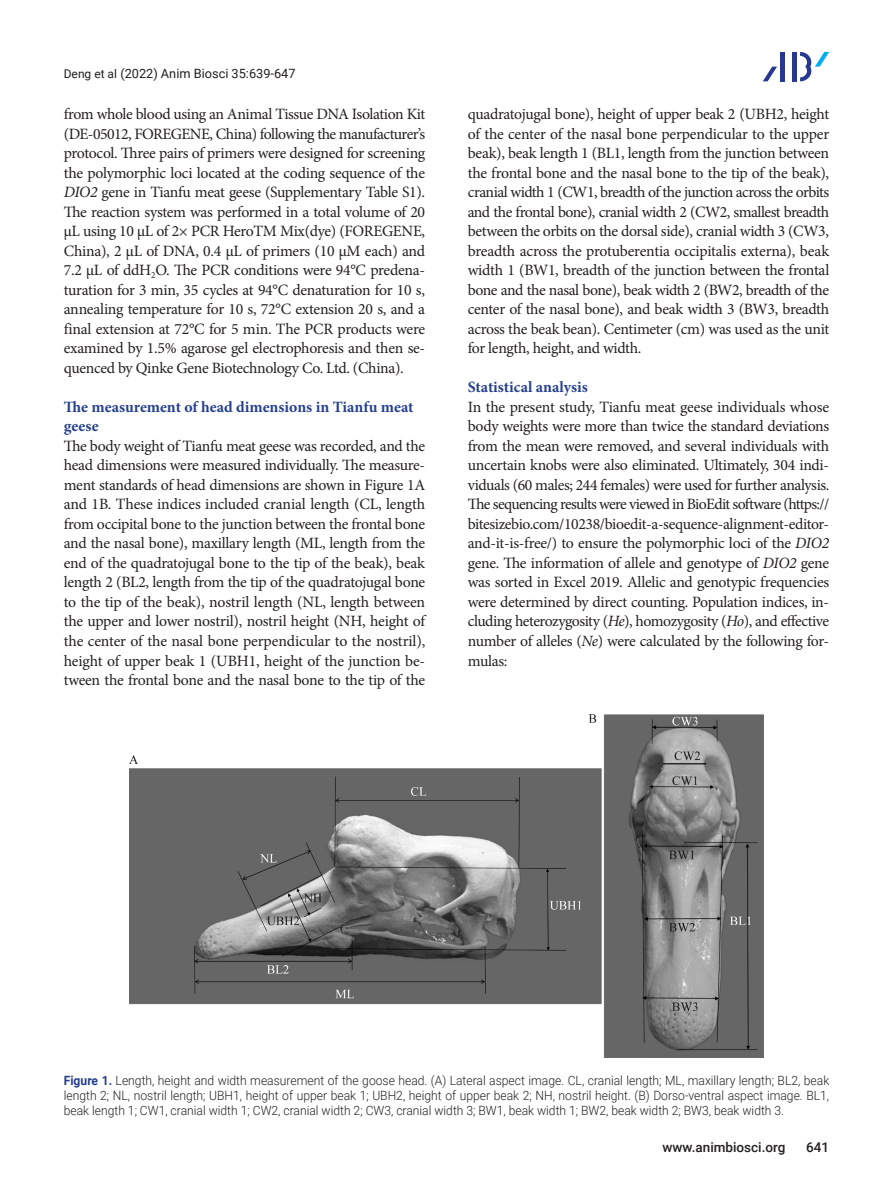
<style>
.page{position:relative;width:893px;height:1191px;background:#fff}
.page>*{position:absolute;margin:0;border:0;box-sizing:border-box;transform-origin:0 0}
.본문{font:15.75px/19.5px "Minion Pro";letter-spacing:-.02em;color:#231f20;text-align:justify}
.중제목{font:700 15.75px/19.5px "Minion Pro";color:#253f8e}
.t1{font:500 13.5px "Roboto";color:#231f20}
.표_그림__제목{font:300 12.75px/15px "Roboto";color:#231f20;text-align:justify;scale:.95 1}
.t2{font:12.75px "Roboto";color:#231f20}
.s1{font-size:12px}
.s2{font-style:italic}
.s3{font-weight:700;color:#253f8e}
</style>
<div class="page">
<div style="left:792px;top:52px;width:5px;height:29px;background:#283890"></div>
<hr style="left:781px;top:52px;width:4px;height:29px;background:#283890">
<svg style="left:763px;top:67px;width:14px;height:14px"></svg>
<svg style="left:800px;top:52px;width:29px;height:29px"></svg>
<img style="left:129px;top:714px;width:635px;height:343px">
<p class="t2" style="left:64px;top:65px;width:233px"><span class="s1">Deng et al</span> (2022) Anim Biosci 35:639-647</p>
<p class="본문" style="left:64px;top:105px;width:363px">from whole blood using an Animal Tissue DNA Isolation Kit (DE-05012, FOREGENE, China) following the manufacturer’s protocol. Three pairs of primers were designed for screening the polymorphic loci located at the coding sequence of the <span class="s2">DIO2</span> gene in Tianfu meat geese (Supplementary Table S1).<br>The reaction system was performed in a total volume of 20 μL using 10 μL of 2× PCR HeroTM Mix(dye) (FOREGENE, China), 2 μL of DNA, 0.4 μL of primers (10 μM each) and 7.2 μL of ddH<sub>2</sub>O. The PCR conditions were 94°C predena&shy;turation for 3 min, 35 cycles at 94°C denaturation for 10 s, annealing temperature for 10 s, 72°C extension 20 s, and a final extension at 72°C for 5 min. The PCR products were examined by 1.5% agarose gel electrophoresis and then se&shy;quenced by Qinke Gene Biotechnology Co. Ltd. (China).</p>
<p class="중제목" style="left:64px;top:397px;width:351px">The measurement of head dimensions in Tianfu meat geese</p>
<p class="본문" style="left:64px;top:436px;width:363px">The body weight of Tianfu meat geese was recorded, and the head dimensions were measured individually. The measure&shy;ment standards of head dimensions are shown in Figure 1A and 1B. These indices included cranial length (CL, length from occipital bone to the junction between the frontal bone and the nasal bone), maxillary length (ML, length from the end of the quadratojugal bone to the tip of the beak), beak length 2 (BL2, length from the tip of the quadratojugal bone to the tip of the beak), nostril length (NL, length between the upper and lower nostril), nostril height (NH, height of the center of the nasal bone perpendicular to the nostril), height of upper beak 1 (UBH1, height of the junction be&shy;tween the frontal bone and the nasal bone to the tip of the</p>
<p class="본문" style="left:468px;top:105px;width:363px">quadratojugal bone), height of upper beak 2 (UBH2, height of the center of the nasal bone perpendicular to the upper beak), beak length 1 (BL1, length from the junction between the frontal bone and the nasal bone to the tip of the beak), cranial width 1 (CW1, breadth of the junction across the orbits and the frontal bone), cranial width 2 (CW2, smallest breadth between the orbits on the dorsal side), cranial width 3 (CW3, breadth across the protuberentia occipitalis externa), beak width 1 (BW1, breadth of the junction between the frontal bone and the nasal bone), beak width 2 (BW2, breadth of the center of the nasal bone), and beak width 3 (BW3, breadth across the beak bean). Centimeter (cm) was used as the unit for length, height, and width.</p>
<p class="중제목" style="left:468px;top:377px;width:122px">Statistical analysis</p>
<p class="본문" style="left:468px;top:397px;width:363px">In the present study, Tianfu meat geese individuals whose body weights were more than twice the standard deviations from the mean were removed, and several individuals with uncertain knobs were also eliminated. Ultimately, 304 indi&shy;viduals (60 males; 244 females) were used for further analysis.<br>The sequencing results were viewed in BioEdit software (https:// bitesizebio.com/10238/bioedit-a-sequence-alignment-editor&shy;and-it-is-free/) to ensure the polymorphic loci of the <span class="s2">DIO2 </span>gene. The information of allele and genotype of <span class="s2">DIO2</span> gene was sorted in Excel 2019. Allelic and genotypic frequencies were determined by direct counting. Population indices, in&shy;cluding heterozygosity (<span class="s2">He</span>), homozygosity (<span class="s2">Ho</span>), and effective number of alleles (<span class="s2">Ne</span>) were calculated by the following for&shy;mulas:</p>
<p class="표_그림__제목" style="left:64px;top:1072px;width:807px"><span class="s3">Figure 1.</span> Length, height and width measurement of the goose head. (A) Lateral aspect image. CL, cranial length; ML, maxillary length; BL2, beak length 2; NL, nostril length; UBH1, height of upper beak 1; UBH2, height of upper beak 2; NH, nostril height. (B) Dorso-ventral aspect image. BL1, beak length 1; CW1, cranial width 1; CW2, cranial width 2; CW3, cranial width 3; BW1, beak width 1; BW2, beak width 2; BW3, beak width 3.</p>
<p class="t1" style="left:662px;top:1137px;width:125px">www.animbiosci.org</p>
<p class="t1" style="left:806px;top:1137px;width:25px">641</p>
</div>
